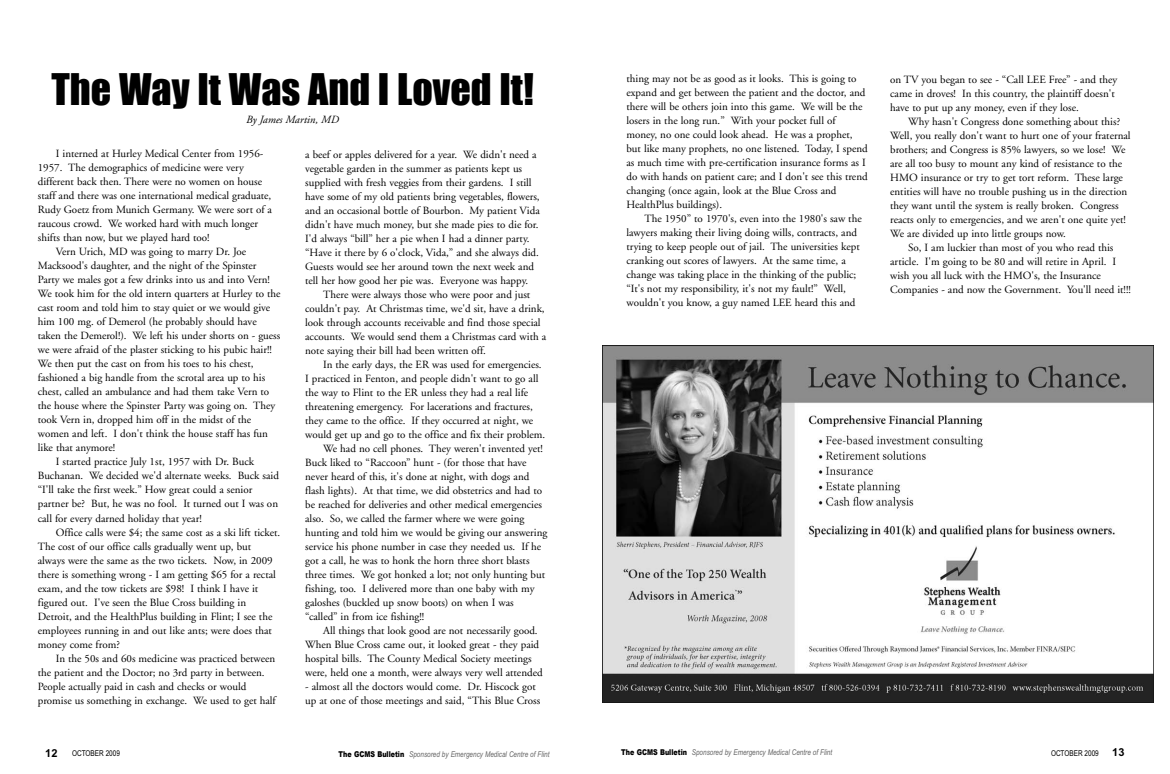
<style>
.page{position:relative;width:1170px;height:774px;background:#fff}
.page>*{position:absolute;margin:0;border:0;box-sizing:border-box;transform-origin:0 0}
.t1{font:40px "Impact";color:#000}
.t2{font:11px/14px "Adobe Garamond";color:#000}
.t3{font:italic 11px "Adobe Garamond";color:#000}
.t4{font:700 11px "Arial";color:#000}
.t5{font:italic 8px "Arial";color:#666;scale:.8 1}
.t6{font:8px "Arial";color:#000;scale:.8 1}
.s1{font-weight:900;font-style:normal;color:#000}
.s2{font-weight:700;font-size:11px}
</style>
<div class="page">
<img style="left:602px;top:346px;width:551px;height:356px">
<h1 class="t1" style="left:51px;top:64px;width:484px">The Way It Was And I Loved It!</h1>
<p class="t3" style="left:246px;top:115px;width:94px">By James Martin, MD</p>
<p class="t2" style="left:56px;top:148px;width:209px">I interned at Hurley Medical Center from 1956-</p>
<p class="t2" style="left:38px;top:162px;width:208px">1957. The demographics of medicine were very</p>
<p class="t2" style="left:38px;top:176px;width:226px">different back then. There were no women on house</p>
<p class="t2" style="left:38px;top:190px;width:235px">staff and there was one international medical graduate,</p>
<p class="t2" style="left:38px;top:204px;width:236px">Rudy Goetz from Munich Germany. We were sort of a</p>
<p class="t2" style="left:38px;top:218px;width:222px">raucous crowd. We worked hard with much longer</p>
<p class="t2" style="left:38px;top:232px;width:173px">shifts than now, but we played hard too!</p>
<p class="t2" style="left:56px;top:246px;width:192px">Vern Urich, MD was going to marry Dr. Joe</p>
<p class="t2" style="left:38px;top:260px;width:220px">Macksood's daughter, and the night of the Spinster</p>
<p class="t2" style="left:38px;top:274px;width:234px">Party we males got a few drinks into us and into Vern!</p>
<p class="t2" style="left:38px;top:288px;width:244px">We took him for the old intern quarters at Hurley to the</p>
<p class="t2" style="left:38px;top:302px;width:234px">cast room and told him to stay quiet or we would give</p>
<p class="t2" style="left:38px;top:316px;width:220px">him 100 mg. of Demerol (he probably should have</p>
<p class="t2" style="left:38px;top:330px;width:244px">taken the Demerol!). We left his under shorts on - guess</p>
<p class="t2" style="left:38px;top:344px;width:236px">we were afraid of the plaster sticking to his pubic hair!!</p>
<p class="t2" style="left:38px;top:358px;width:217px">We then put the cast on from his toes to his chest,</p>
<p class="t2" style="left:38px;top:372px;width:229px">fashioned a big handle from the scrotal area up to his</p>
<p class="t2" style="left:38px;top:386px;width:233px">chest, called an ambulance and had them take Vern to</p>
<p class="t2" style="left:38px;top:400px;width:239px">the house where the Spinster Party was going on. They</p>
<p class="t2" style="left:38px;top:414px;width:215px">took Vern in, dropped him off in the midst of the</p>
<p class="t2" style="left:38px;top:428px;width:232px">women and left. I don't think the house staff has fun</p>
<p class="t2" style="left:38px;top:442px;width:79px">like that anymore!</p>
<p class="t2" style="left:56px;top:456px;width:200px">I started practice July 1st, 1957 with Dr. Buck</p>
<p class="t2" style="left:38px;top:470px;width:243px">Buchanan. We decided we'd alternate weeks. Buck said</p>
<p class="t2" style="left:38px;top:484px;width:216px">“I'll take the first week.” How great could a senior</p>
<p class="t2" style="left:38px;top:498px;width:242px">partner be? But, he was no fool. It turned out I was on</p>
<p class="t2" style="left:38px;top:512px;width:165px">call for every darned holiday that year!</p>
<p class="t2" style="left:56px;top:526px;width:226px">Office calls were $4; the same cost as a ski lift ticket.</p>
<p class="t2" style="left:38px;top:540px;width:215px">The cost of our office calls gradually went up, but</p>
<p class="t2" style="left:38px;top:554px;width:236px">always were the same as the two tickets. Now, in 2009</p>
<p class="t2" style="left:38px;top:568px;width:240px">there is something wrong - I am getting $65 for a rectal</p>
<p class="t2" style="left:38px;top:582px;width:222px">exam, and the tow tickets are $98! I think I have it</p>
<p class="t2" style="left:38px;top:596px;width:210px">figured out. I've seen the Blue Cross building in</p>
<p class="t2" style="left:38px;top:610px;width:236px">Detroit, and the HealthPlus building in Flint; I see the</p>
<p class="t2" style="left:38px;top:624px;width:236px">employees running in and out like ants; were does that</p>
<p class="t2" style="left:38px;top:638px;width:84px">money come from?</p>
<p class="t2" style="left:56px;top:652px;width:221px">In the 50s and 60s medicine was practiced between</p>
<p class="t2" style="left:38px;top:666px;width:228px">the patient and the Doctor; no 3rd party in between.</p>
<p class="t2" style="left:38px;top:680px;width:210px">People actually paid in cash and checks or would</p>
<p class="t2" style="left:38px;top:694px;width:240px">promise us something in exchange. We used to get half</p>
<p class="t2" style="left:305px;top:148px;width:236px">a beef or apples delivered for a year. We didn't need a vegetable garden in the summer as patients kept us supplied with fresh veggies from their gardens. I still have some of my old patients bring vegetables, flowers, and an occasional bottle of Bourbon. My patient Vida didn't have much money, but she made pies to die for.<br>I'd always “bill” her a pie when I had a dinner party. “Have it there by 6 o'clock, Vida,” and she always did.<br>Guests would see her around town the next week and tell her how good her pie was. Everyone was happy.</p>
<p class="t2" style="left:305px;top:288px;width:242px;text-indent:18px">There were always those who were poor and just couldn't pay. At Christmas time, we'd sit, have a drink, look through accounts receivable and find those special accounts. We would send them a Christmas card with a note saying their bill had been written off.</p>
<p class="t2" style="left:323px;top:358px;width:220px">In the early days, the ER was used for emergencies.</p>
<p class="t2" style="left:305px;top:372px;width:235px">I practiced in Fenton, and people didn't want to go all</p>
<p class="t2" style="left:305px;top:386px;width:225px">the way to Flint to the ER unless they had a real life</p>
<p class="t2" style="left:305px;top:400px;width:229px">threatening emergency. For lacerations and fractures,</p>
<p class="t2" style="left:305px;top:414px;width:230px">they came to the office. If they occurred at night, we</p>
<p class="t2" style="left:305px;top:428px;width:242px">would get up and go to the office and fix their problem.</p>
<p class="t2" style="left:323px;top:442px;width:221px">We had no cell phones. They weren't invented yet!</p>
<p class="t2" style="left:305px;top:456px;width:223px">Buck liked to “Raccoon” hunt - (for those that have</p>
<p class="t2" style="left:305px;top:470px;width:226px">never heard of this, it's done at night, with dogs and</p>
<p class="t2" style="left:305px;top:484px;width:238px">flash lights). At that time, we did obstetrics and had to</p>
<p class="t2" style="left:305px;top:498px;width:238px">be reached for deliveries and other medical emergencies</p>
<p class="t2" style="left:305px;top:512px;width:221px">also. So, we called the farmer where we were going</p>
<p class="t2" style="left:305px;top:526px;width:244px">hunting and told him we would be giving our answering</p>
<p class="t2" style="left:305px;top:540px;width:238px">service his phone number in case they needed us. If he</p>
<p class="t2" style="left:305px;top:554px;width:226px">got a call, he was to honk the horn three short blasts</p>
<p class="t2" style="left:305px;top:568px;width:241px">three times. We got honked a lot; not only hunting but</p>
<p class="t2" style="left:305px;top:582px;width:231px">fishing, too. I delivered more than one baby with my</p>
<p class="t2" style="left:305px;top:596px;width:210px">galoshes (buckled up snow boots) on when I was</p>
<p class="t2" style="left:305px;top:610px;width:121px">“called” in from ice fishing!!</p>
<p class="t2" style="left:323px;top:624px;width:216px">All things that look good are not necessarily good.</p>
<p class="t2" style="left:305px;top:638px;width:236px">When Blue Cross came out, it looked great - they paid</p>
<p class="t2" style="left:305px;top:652px;width:228px">hospital bills. The County Medical Society meetings</p>
<p class="t2" style="left:305px;top:666px;width:239px">were, held one a month, were always very well attended</p>
<p class="t2" style="left:305px;top:680px;width:237px">- almost all the doctors would come. Dr. Hiscock got up at one of those meetings and said, “This Blue Cross</p>
<p class="t2" style="left:626px;top:72px;width:243px">thing may not be as good as it looks. This is going to expand and get between the patient and the doctor, and there will be others join into this game. We will be the losers in the long run.” With your pocket full of money, no one could look ahead. He was a prophet, but like many prophets, no one listened. Today, I spend as much time with pre-certification insurance forms as I do with hands on patient care; and I don't see this trend changing (once again, look at the Blue Cross and HealthPlus buildings).</p>
<p class="t2" style="left:626px;top:212px;width:237px;text-indent:18px">The 1950” to 1970's, even into the 1980's saw the lawyers making their living doing wills, contracts, and trying to keep people out of jail. The universities kept cranking out scores of lawyers. At the same time, a change was taking place in the thinking of the public; “It's not my responsibility, it's not my fault!” Well, wouldn't you know, a guy named LEE heard this and</p>
<p class="t2" style="left:890px;top:73px;width:229px">on TV you began to see - “Call LEE Free” - and they came in droves! In this country, the plaintiff doesn't have to put up any money, even if they lose.</p>
<p class="t2" style="left:908px;top:115px;width:214px">Why hasn't Congress done something about this?</p>
<p class="t2" style="left:890px;top:129px;width:242px">Well, you really don't want to hurt one of your fraternal</p>
<p class="t2" style="left:890px;top:143px;width:237px">brothers; and Congress is 85% lawyers, so we lose! We</p>
<p class="t2" style="left:890px;top:157px;width:233px">are all too busy to mount any kind of resistance to the</p>
<p class="t2" style="left:890px;top:171px;width:234px">HMO insurance or try to get tort reform. These large</p>
<p class="t2" style="left:890px;top:185px;width:239px">entities will have no trouble pushing us in the direction</p>
<p class="t2" style="left:890px;top:199px;width:230px">they want until the system is really broken. Congress</p>
<p class="t2" style="left:890px;top:213px;width:237px">reacts only to emergencies, and we aren't one quite yet!</p>
<p class="t2" style="left:890px;top:227px;width:177px">We are divided up into little groups now.</p>
<p class="t2" style="left:908px;top:241px;width:207px">So, I am luckier than most of you who read this</p>
<p class="t2" style="left:890px;top:255px;width:228px">article. I'm going to be 80 and will retire in April. I</p>
<p class="t2" style="left:890px;top:269px;width:212px">wish you all luck with the HMO's, the Insurance</p>
<p class="t2" style="left:890px;top:283px;width:242px">Companies - and now the Government. You'll need it!!!</p>
<p class="t4" style="left:45px;top:749px;width:14px">12</p>
<p class="t6" style="left:72px;top:751px;width:61px">OCTOBER-2009</p>
<p class="t5" style="left:338px;top:751px;width:268px"><span class="s1">The GCMS Bulletin</span> Sponsored-by-Emergency-Medical-Centre-of-Flint-</p>
<p class="t5" style="left:621px;top:749px;width:268px"><span class="s1">The GCMS Bulletin</span> Sponsored-by-Emergency-Medical-Centre-of-Flint-</p>
<p class="t6" style="left:1051px;top:751px;width:93px">OCTOBER-2009 <span class="s2">13</span></p>
</div>
